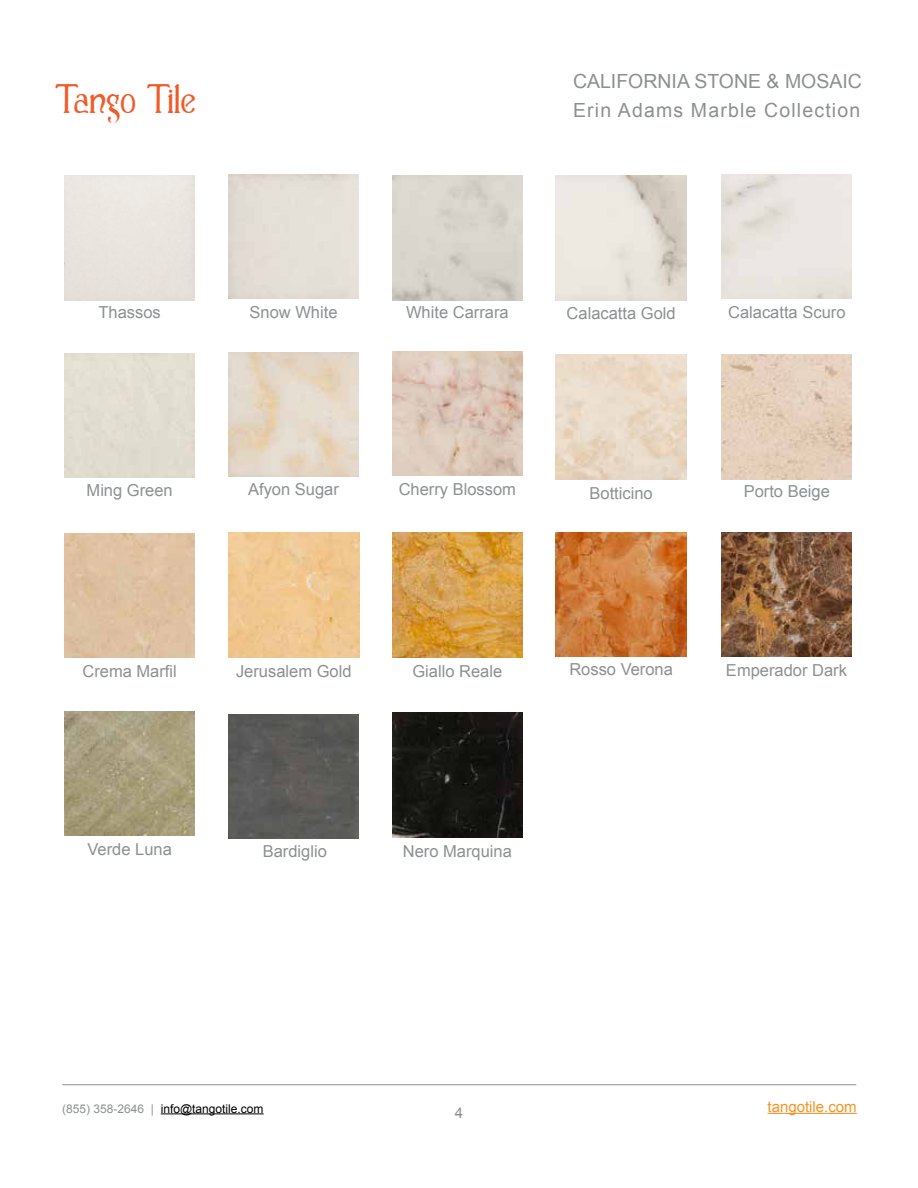
<style>
.page{position:relative;width:918px;height:1188px;background:#fff}
.page>*{position:absolute;margin:0;border:0;box-sizing:border-box;transform-origin:0 0}
.t1{font:34.8px "Casua";letter-spacing:-.015em;color:#f05b28}
.t2{font:19.5px/28.7px "Arial";letter-spacing:.06em;color:#8c9091}
.t3{font:16.5px "Arial";color:#8c9091}
.t4{font:15px "Arial";color:#f69322}
.t5{font:15px "Arial";color:#8c9091}
.t6{font:12px "Arial";color:#000}
.s1{color:#8c9091}
</style>
<div class="page">
<hr style="left:62px;top:1084px;width:794px;height:1px;background:#8c9091">
<hr style="left:768px;top:1113px;width:89px;height:1px;background:#f69322">
<hr style="left:161px;top:1113px;width:103px;height:1px;background:#000">
<img style="left:228px;top:714px;width:131px;height:124px">
<img style="left:392px;top:713px;width:131px;height:124px">
<img style="left:556px;top:176px;width:130px;height:124px">
<img style="left:64px;top:711px;width:131px;height:125px">
<img style="left:229px;top:533px;width:130px;height:124px">
<img style="left:722px;top:355px;width:130px;height:124px">
<img style="left:556px;top:532px;width:130px;height:125px">
<img style="left:721px;top:532px;width:131px;height:125px">
<img style="left:392px;top:533px;width:131px;height:124px">
<img style="left:392px;top:351px;width:131px;height:125px">
<h1 class="t1" style="left:55px;top:80px;width:143px">Tango Tile</h1>
<p class="t2" style="left:573px;top:67px;width:290px">CALIFORNIA STONE &amp; MOSAIC<br>Erin Adams Marble Collection</p>
<p class="t3" style="left:99px;top:302px;width:64px">Thassos</p>
<p class="t3" style="left:250px;top:302px;width:90px">Snow White</p>
<p class="t3" style="left:567px;top:303px;width:111px">Calacatta Gold</p>
<p class="t3" style="left:728px;top:301px;width:119px">Calacatta Scuro</p>
<p class="t3" style="left:406px;top:302px;width:104px">White Carrara</p>
<p class="t3" style="left:248px;top:478px;width:92px">Afyon Sugar</p>
<p class="t3" style="left:399px;top:478px;width:119px">Cherry Blossom</p>
<p class="t3" style="left:87px;top:480px;width:88px">Ming Green</p>
<p class="t3" style="left:744px;top:481px;width:88px">Porto Beige</p>
<p class="t3" style="left:590px;top:482px;width:65px">Botticino</p>
<p class="t3" style="left:82px;top:660px;width:96px">Crema Marfil</p>
<p class="t3" style="left:236px;top:660px;width:117px">Jerusalem Gold</p>
<p class="t3" style="left:569px;top:658px;width:105px">Rosso Verona</p>
<p class="t3" style="left:412px;top:660px;width:91px">Giallo Reale</p>
<p class="t3" style="left:726px;top:660px;width:123px">Emperador Dark</p>
<p class="t3" style="left:87px;top:839px;width:86px">Verde Luna</p>
<p class="t3" style="left:263px;top:840px;width:66px">Bardiglio</p>
<p class="t3" style="left:403px;top:840px;width:111px">Nero Marquina</p>
<p class="t6" style="left:62px;top:1101px;width:203px"><span class="s1">(855) 358-2646 |</span> info@tangotile.com</p>
<p class="t4" style="left:768px;top:1097px;width:91px">tangotile.com</p>
<p class="t5" style="left:455px;top:1103px;width:10px">4</p>
</div>
